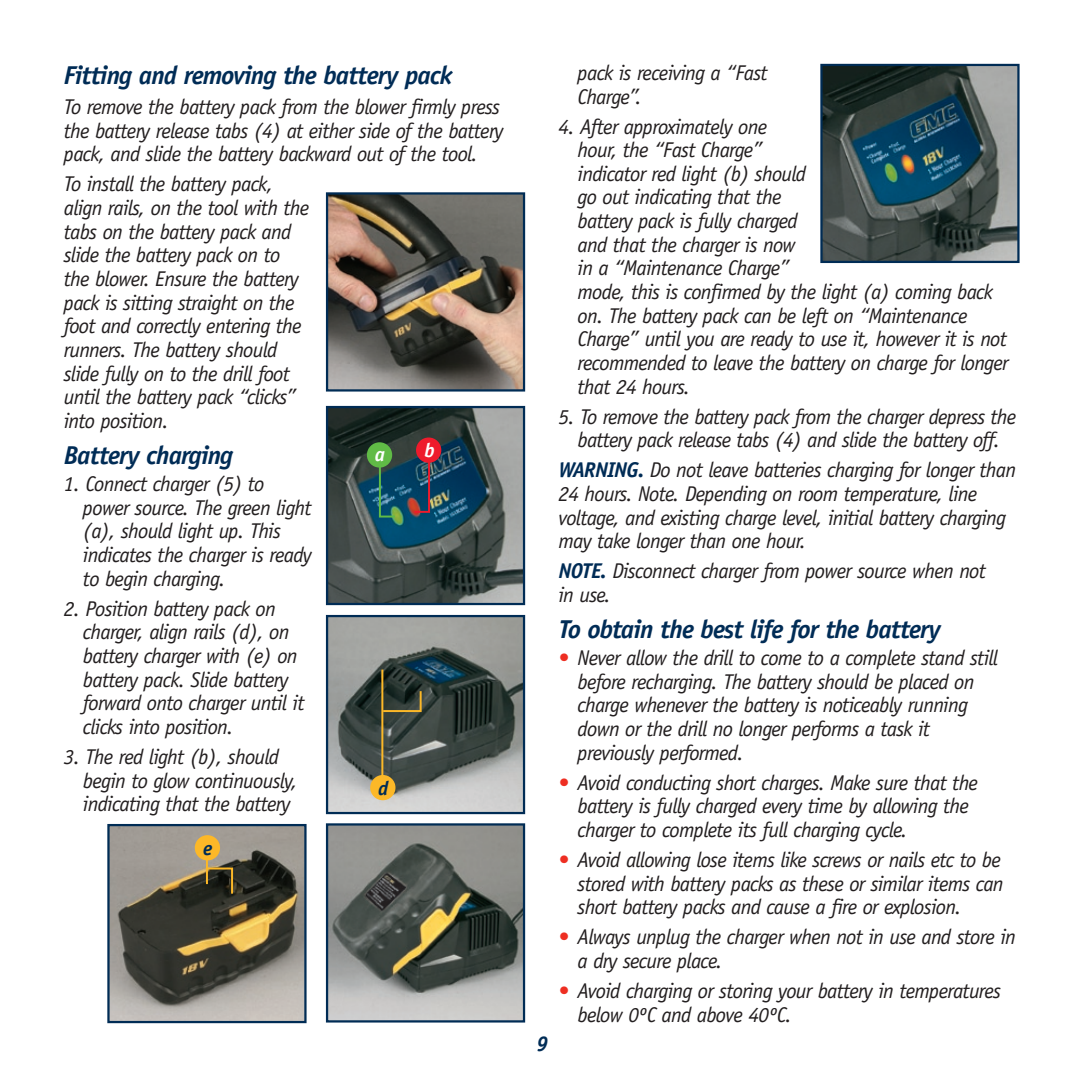
<style>
.page{position:relative;width:1085px;height:1085px;background:#fff}
.page>*{position:absolute;margin:0;border:0;box-sizing:border-box;transform-origin:0 0}
.Bulleted_numbered_paragraphs{font:italic 700 25.88px "Officina Sans";letter-spacing:-.035em;color:#002c56}
.body{font:italic 700 25.88px "Officina Sans";letter-spacing:-.035em;color:#002c56}
.Bulleted_numbered_paragraphs-2{font:italic 21.38px/23.6px "Officina Sans";letter-spacing:-.035em;color:#231f20}
.body-2{font:italic 21.38px/23.6px "Officina Sans";letter-spacing:-.035em;color:#231f20}
.t1{font:italic 700 21.38px "Officina Sans";color:#002c56}
.body-3{font:italic 700 19.8px "Officina Sans";color:#002c55}
.body-4{font:italic 700 19.8px "Officina Sans";color:#fff}
.s1{font-weight:700;color:#002c56}
.s2{color:#ee2e22}
</style>
<div class="page">
<img style="left:329px;top:195px;width:193px;height:193px">
<div style="left:326px;top:192px;width:199px;height:199px;border:2px solid #002c55"></div>
<img style="left:110px;top:826px;width:193px;height:193px">
<div style="left:107px;top:823px;width:199px;height:199px;border:2px solid #002c55"></div>
<hr style="left:206px;top:845px;width:2px;height:38px;background:#fcb828">
<div style="left:195px;top:835px;width:25px;height:25px;background:#fcb828;border-radius:50%"></div>
<svg style="left:205px;top:866px;width:29px;height:29px"></svg>
<img style="left:329px;top:409px;width:193px;height:193px">
<div style="left:326px;top:406px;width:199px;height:199px;border:2px solid #002c55"></div>
<svg style="left:412px;top:447px;width:19px;height:66px"></svg>
<div style="left:416px;top:437px;width:25px;height:25px;background:#ee1b2c;border-radius:50%"></div>
<svg style="left:378px;top:452px;width:19px;height:66px"></svg>
<div style="left:367px;top:442px;width:25px;height:25px;background:#60bb46;border-radius:50%"></div>
<img style="left:329px;top:618px;width:193px;height:193px">
<div style="left:326px;top:615px;width:199px;height:199px;border:2px solid #002c55"></div>
<hr style="left:381px;top:669px;width:2px;height:129px;background:#fcb828">
<div style="left:370px;top:774px;width:25px;height:26px;background:#fcb828;border-radius:50%"></div>
<svg style="left:381px;top:689px;width:41px;height:24px"></svg>
<img style="left:329px;top:826px;width:193px;height:193px">
<div style="left:326px;top:823px;width:199px;height:199px;border:2px solid #002c55"></div>
<img style="left:823px;top:67px;width:193px;height:193px">
<div style="left:820px;top:64px;width:199px;height:199px;border:2px solid #002c55"></div>
<p class="body" style="left:64px;top:60px;width:390px">Fitting and removing the battery pack</p>
<p class="body-2" style="left:64px;top:95px;width:441px">To remove the battery pack from the blower firmly press the battery release tabs (4) at either side of the battery pack, and slide the battery backward out of the tool.</p>
<p class="body-2" style="left:64px;top:172px;width:247px">To install the battery pack, align rails, on the tool with the tabs on the battery pack and slide the battery pack on to the blower. Ensure the battery pack is sitting straight on the foot and correctly entering the runners. The battery should slide fully on to the drill foot until the battery pack “clicks” into position.</p>
<p class="Bulleted_numbered_paragraphs" style="left:64px;top:440px;width:171px">Battery charging</p>
<p class="Bulleted_numbered_paragraphs-2" style="left:83px;top:472px;width:230px;text-indent:-19px">1. Connect charger (5) to power source. The green light (a), should light up. This indicates the charger is ready to begin charging.</p>
<p class="Bulleted_numbered_paragraphs-2" style="left:83px;top:596px;width:223px;text-indent:-19px">2. Position battery pack on charger, align rails (d), on battery charger with (e) on battery pack. Slide battery forward onto charger until it clicks into position.</p>
<p class="Bulleted_numbered_paragraphs-2" style="left:83px;top:744px;width:216px;text-indent:-19px">3. The red light (b), should begin to glow continuously, indicating that the battery</p>
<p class="body-4" style="left:375px;top:442px;width:12px">a</p>
<p class="body-4" style="left:424px;top:438px;width:12px">b</p>
<p class="body-3" style="left:378px;top:776px;width:12px">d</p>
<p class="body-3" style="left:203px;top:836px;width:11px">e</p>
<p class="t1" style="left:536px;top:1030px;width:13px">9</p>
<p class="Bulleted_numbered_paragraphs-2" style="left:577px;top:61px;width:191px">pack is receiving a “Fast<br>Charge”.</p>
<p class="Bulleted_numbered_paragraphs-2" style="left:577px;top:114px;width:432px;text-indent:-19px">4. After approximately one<br>hour, the “Fast Charge”<br>indicator red light (b) should<br>go out indicating that the<br>battery pack is fully charged<br>and that the charger is now<br>in a “Maintenance Charge”<br>mode, this is confirmed by the light (a) coming back on. The battery pack can be left on “Maintenance Charge” until you are ready to use it, however it is not recommended to leave the battery on charge for longer that 24 hours.</p>
<p class="Bulleted_numbered_paragraphs-2" style="left:558px;top:404px;width:459px;text-align:center">5. To remove the battery pack from the charger depress the battery pack release tabs (4) and slide the battery off.</p>
<p class="body-2" style="left:558px;top:458px;width:459px"><span class="s1">WARNING.</span> Do not leave batteries charging for longer than 24 hours. Note. Depending on room temperature, line voltage, and existing charge level, initial battery charging may take longer than one hour.</p>
<p class="body-2" style="left:558px;top:559px;width:429px"><span class="s1">NOTE.</span> Disconnect charger from power source when not in use.</p>
<p class="Bulleted_numbered_paragraphs" style="left:558px;top:613px;width:384px">To obtain the best life for the battery</p>
<p class="Bulleted_numbered_paragraphs-2" style="left:577px;top:646px;width:422px;text-indent:-19px"><span class="s2">•</span> Never allow the drill to come to a complete stand still before recharging. The battery should be placed on charge whenever the battery is noticeably running down or the drill no longer performs a task it previously performed.</p>
<p class="Bulleted_numbered_paragraphs-2" style="left:577px;top:770px;width:402px;text-indent:-19px"><span class="s2">•</span> Avoid conducting short charges. Make sure that the battery is fully charged every time by allowing the charger to complete its full charging cycle.</p>
<p class="Bulleted_numbered_paragraphs-2" style="left:577px;top:847px;width:427px;text-indent:-19px"><span class="s2">•</span> Avoid allowing lose items like screws or nails etc to be stored with battery packs as these or similar items can short battery packs and cause a fire or explosion.</p>
<p class="Bulleted_numbered_paragraphs-2" style="left:577px;top:925px;width:439px;text-indent:-19px"><span class="s2">•</span> Always unplug the charger when not in use and store in a dry secure place.</p>
<p class="Bulleted_numbered_paragraphs-2" style="left:577px;top:978px;width:425px;text-indent:-19px"><span class="s2">•</span> Avoid charging or storing your battery in temperatures below 0ºC and above 40ºC.</p>
</div>
